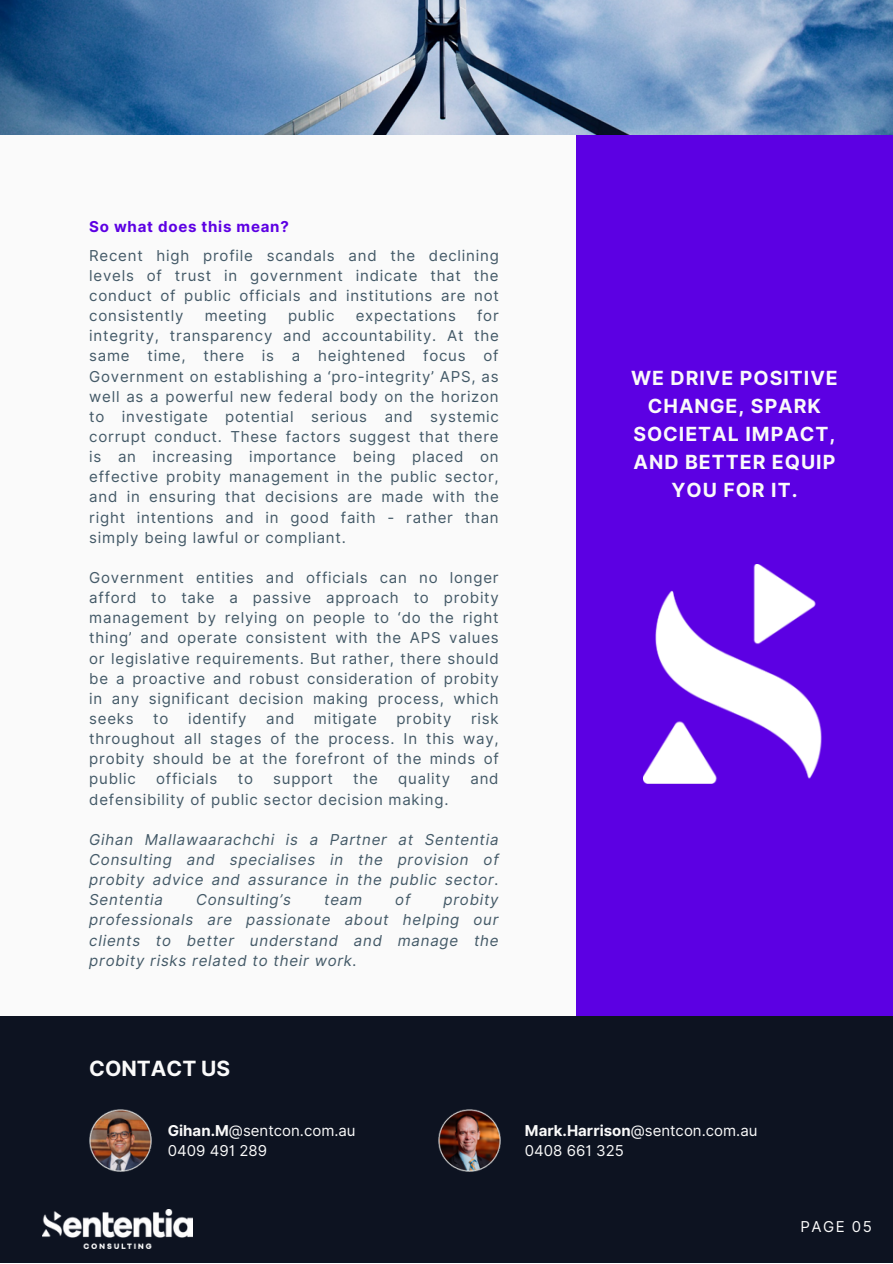
<style>
.page{position:relative;width:893px;height:1264px;background:#fff}
.page>*{position:absolute;margin:0;border:0;box-sizing:border-box;transform-origin:0 0}
.t1{font:700 21px "Inter";color:#fafafa}
.t2{font:700 19.5px/28px "Inter";letter-spacing:.05em;color:#fafafa;text-align:center}
.t3{font:15px/20.1px "Inter";letter-spacing:.05em;color:#435967;text-align:justify}
.t4{font:italic 15px/20.1px "Inter";letter-spacing:.05em;color:#435967;text-align:justify}
.t5{font:15px/20.2px "Inter";color:#fafafa}
.t6{font:700 15px "Inter";letter-spacing:.05em;color:#5c00e3}
.s1{font-weight:700}
</style>
<div class="page">
<div style="left:0;top:0;width:892px;height:1262px;background:#fafafa"></div>
<div style="left:576px;top:134px;width:316px;height:882px;background:#5c00e3"></div>
<div style="left:0;top:1016px;width:892px;height:246px;background:#0d1321"></div>
<img style="left:0;top:0;width:892px;height:134px">
<img style="left:43px;top:1209px;width:149px;height:39px">
<img style="left:89px;top:1109px;width:62px;height:62px">
<img style="left:438px;top:1109px;width:62px;height:62px">
<img style="left:644px;top:564px;width:178px;height:219px">
<p class="t6" style="left:89px;top:218px;width:201px">So what does this mean?</p>
<p class="t3" style="left:89px;top:245px;width:411px">Recent high profile scandals and the declining levels of trust in government indicate that the conduct of public officials and institutions are not consistently</p>
<p class="t3" style="left:89px;top:305px;width:411px;text-indent:388px">for integrity, transparency and accountability. At the same time, there is a heightened focus of Government on establishing a ‘pro-integrity’ APS, as well as a powerful new federal body on the horizon to investigate potential serious and systemic corrupt conduct. These factors suggest that there is an increasing importance being placed on effective probity management in the public sector, and in ensuring that decisions are made with the right intentions and in good faith - rather than simply being lawful or compliant.</p>
<p class="t3" style="left:89px;top:567px;width:411px">Government entities and officials can no longer afford to take a passive approach to probity management by relying on people to ‘do the right thing’ and operate consistent with the APS values or legislative requirements. But rather, there should be a proactive and robust consideration of probity in any significant decision making process, which seeks</p>
<p class="t3" style="left:205px;top:305px;width:64px">meeting</p>
<p class="t3" style="left:288px;top:305px;width:48px">public</p>
<p class="t3" style="left:356px;top:305px;width:102px">expectations</p>
<p class="t3" style="left:153px;top:708px;width:17px">to</p>
<p class="t3" style="left:188px;top:708px;width:60px">identify</p>
<p class="t3" style="left:266px;top:708px;width:30px">and</p>
<p class="t3" style="left:314px;top:708px;width:64px">mitigate</p>
<p class="t3" style="left:396px;top:708px;width:57px">probity</p>
<p class="t3" style="left:89px;top:708px;width:411px;text-indent:382px">risk throughout all stages of the process. In this way, probity should be at the forefront of the minds of public</p>
<p class="t3" style="left:156px;top:769px;width:63px">officials</p>
<p class="t3" style="left:238px;top:769px;width:17px">to</p>
<p class="t3" style="left:273px;top:769px;width:61px">support</p>
<p class="t3" style="left:353px;top:769px;width:26px">the</p>
<p class="t3" style="left:398px;top:769px;width:53px">quality</p>
<p class="t3" style="left:470px;top:769px;width:30px">and</p>
<p class="t3" style="left:89px;top:789px;width:361px">defensibility of public sector decision making.</p>
<p class="t4" style="left:89px;top:829px;width:411px">Gihan Mallawaarachchi is a Partner at Sententia Consulting and specialises in the provision of probity advice and assurance in the public sector.<br>Sententia</p>
<p class="t4" style="left:196px;top:889px;width:96px">Consulting’s</p>
<p class="t4" style="left:324px;top:889px;width:40px">team</p>
<p class="t4" style="left:395px;top:889px;width:17px">of</p>
<p class="t4" style="left:89px;top:889px;width:411px;text-indent:354px">probity professionals are passionate about helping our clients to better understand and manage the probity risks related to their work.</p>
<h1 class="t1" style="left:89px;top:1055px;width:142px">CONTACT US</h1>
<h2 class="t2" style="left:631px;top:363px;width:208px">WE DRIVE POSITIVE<br>CHANGE, SPARK<br>SOCIETAL IMPACT,<br>AND BETTER EQUIP<br>YOU FOR IT.</h2>
<p class="t5" style="left:168px;top:1120px;width:189px"><span class="s1">Gihan.M</span>@sentcon.com.au<br>0409 491 289</p>
<p class="t5" style="left:525px;top:1120px;width:234px"><span class="s1">Mark.Harrison</span>@sentcon.com.au<br>0408 661 325</p>
<p class="t5" style="left:800px;top:1216px;width:73px">PAGE 05</p>
</div>
